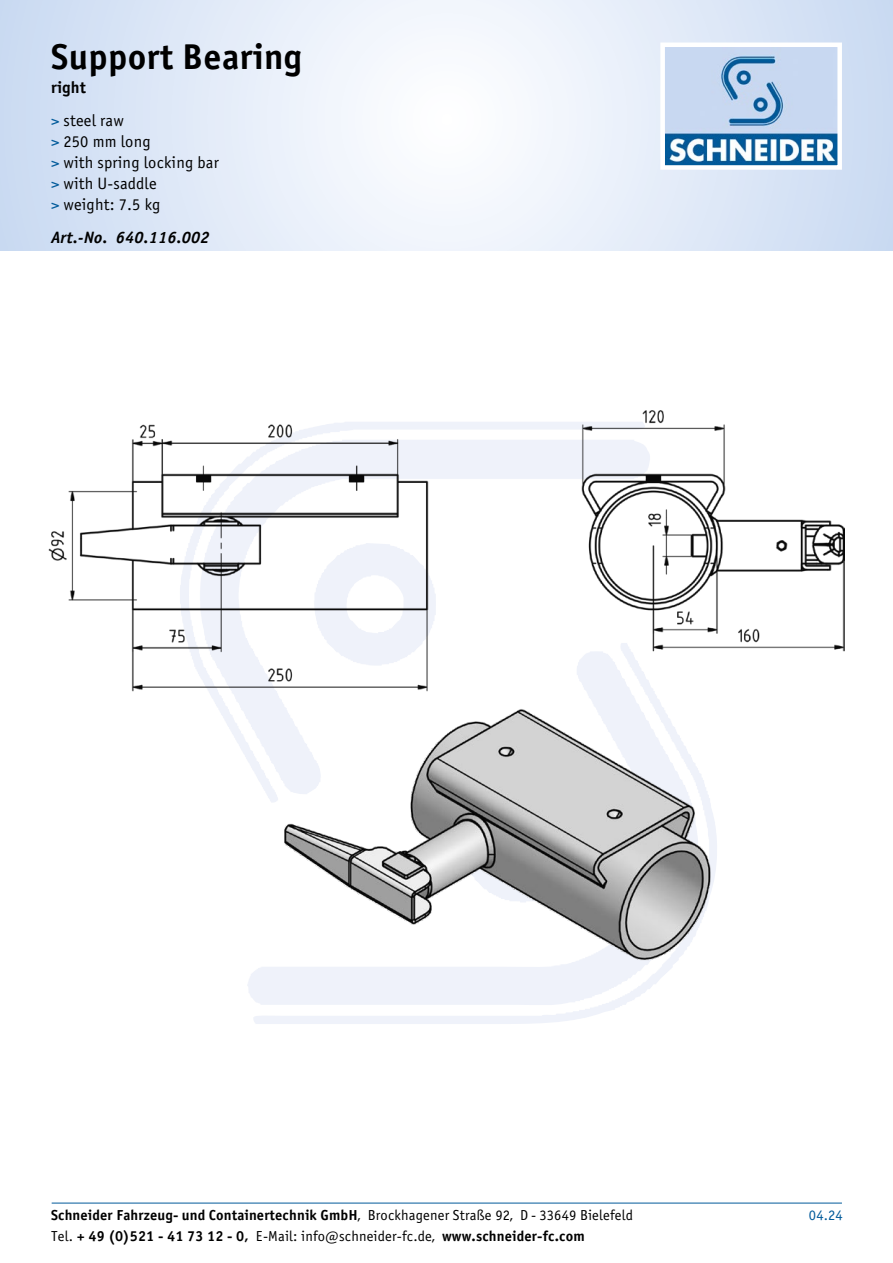
<style>
.page{position:relative;width:893px;height:1263px;background:#fff}
.page>*{position:absolute;margin:0;border:0;box-sizing:border-box;transform-origin:0 0}
.t1{font:36px "Officina Sans Bold ITC";letter-spacing:.01em;color:#000}
.t2{font:16.5px/21px "Officina Sans Book ITC";letter-spacing:.01em;color:#000}
.t3{font:italic 16.5px "Officina Sans Bold ITC";letter-spacing:.01em;color:#000}
.t4{font:16.5px "Officina Sans Bold ITC";letter-spacing:.01em;color:#000}
.t5{font:14.55px "Officina Sans Bold ITC";letter-spacing:.01em;color:#000}
.t6{font:14.55px "Officina Sans Book ITC";color:#005a9a}
.s1{color:#005a9a}
.s2{font-family:"Officina Sans Book ITC"}
</style>
<div class="page">
<svg style="left:0;top:0;width:893px;height:251px"></svg>
<img style="left:665px;top:48px;width:172px;height:117px">
<div style="left:660px;top:43px;width:182px;height:127px;border:4px solid #fff"></div>
<img style="left:48px;top:410px;width:796px;height:562px">
<hr style="left:52px;top:1203px;width:790px;height:1px;background:#005a9a">
<h1 class="t1" style="left:51px;top:34px;width:253px">Support Bearing</h1>
<p class="t4" style="left:51px;top:77px;width:36px">right</p>
<p class="t2" style="left:51px;top:110px;width:169px"><span class="s1">&gt;</span> steel raw<br><span class="s1">&gt;</span> 250 mm long<br><span class="s1">&gt;</span> with spring locking bar <span class="s1">&gt;</span> with U-saddle<br><span class="s1">&gt;</span> weight: 7.5 kg</p>
<p class="t3" style="left:51px;top:227px;width:160px">Art.-No. 640.116.002</p>
<p class="t5" style="left:51px;top:1206px;width:583px">Schneider Fahrzeug- und Containertechnik GmbH<span class="s2">, Brockhagener Straße 92, D - 33649 Bielefeld</span></p>
<p class="t6" style="left:809px;top:1206px;width:35px">04.24</p>
<p class="t5" style="left:51px;top:1227px;width:535px"><span class="s2">Tel.</span> + 49 (0)521 - 41 73 12 - 0, <span class="s2">E-Mail: info@schneider-fc.de,</span> www.schneider-fc.com</p>
</div>
